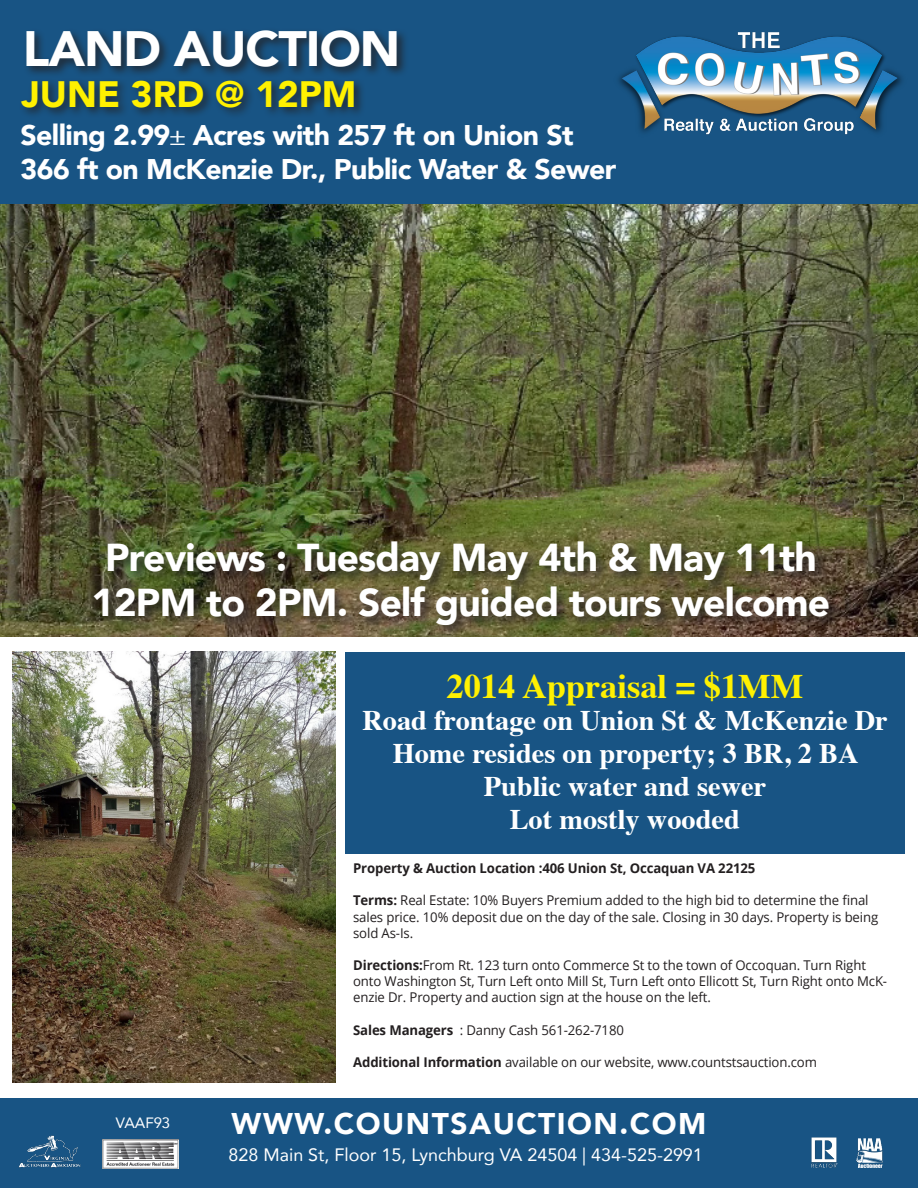
<style>
.page{position:relative;width:918px;height:1188px;background:#fff}
.page>*{position:absolute;margin:0;border:0;box-sizing:border-box;transform-origin:0 0}
.t1{font:900 49.65px "Avenir";letter-spacing:-.02em;color:#fff}
.t2{font:900 38.85px/44.8px "Avenir";letter-spacing:-.02em;color:#fff;text-align:center}
.t3{font:900 36.75px "Avenir";color:#fff101}
.t4{font:700 34.35px "Times";color:#fff101}
.t5{font:900 29.85px "Avenir";letter-spacing:.05em;color:#fff}
.t6{font:700 28.35px/32.8px "Times";color:#fff;text-align:center}
.t7{font:900 28.35px/34px "Avenir";letter-spacing:-.02em;color:#fff}
.t8{font:18px "Avenir";color:#fff}
.t9{font:15px "Avenir";color:#fff}
.t10{font:13.5px/16.2px "Open Sans";letter-spacing:-.01em;color:#231f20}
.t11{font:700 13.5px "Open Sans";letter-spacing:-.01em;color:#231f20}
.s1{font-family:"Times";font-weight:400}
.s2{font-weight:700}
</style>
<div class="page">
<div style="left:345px;top:652px;width:559px;height:202px;background:#185484"></div>
<div style="left:0;top:0;width:918px;height:204px;background:#185484"></div>
<div style="left:23px;top:27px;width:386px;height:52px;background:#231f20;opacity:.75"></div>
<div style="left:19px;top:77px;width:347px;height:42px;background:#231f20;opacity:.75"></div>
<div style="left:0;top:1099px;width:918px;height:89px;background:#185484"></div>
<img style="left:19px;top:1135px;width:62px;height:33px">
<img style="left:856px;top:1139px;width:27px;height:28px">
<img style="left:811px;top:1137px;width:27px;height:31px">
<img style="left:103px;top:1139px;width:76px;height:30px">
<img style="left:618px;top:32px;width:284px;height:103px">
<img style="left:12px;top:652px;width:323px;height:430px">
<img style="left:0;top:204px;width:918px;height:432px">
<div style="left:92px;top:539px;width:748px;height:98px;background:#231f20;opacity:.75"></div>
<p class="t1" style="left:23px;top:6px;width:379px">LAND AUCTION</p>
<p class="t3" style="left:22px;top:63px;width:336px">JUNE 3RD @ 12PM</p>
<p class="t7" style="left:21px;top:117px;width:597px">Selling 2.99<span class="s1">±</span> Acres with 257 ft on Union St<br>366 ft on McKenzie Dr., Public Water &amp; Sewer</p>
<p class="t2" style="left:92px;top:534px;width:740px">Previews : Tuesday May 4th &amp; May 11th<br>12PM to 2PM. Self guided tours welcome</p>
<p class="t4" style="left:447px;top:653px;width:358px">2014 Appraisal = $1MM</p>
<p class="t6" style="left:362px;top:701px;width:527px">Road frontage on Union St &amp; McKenzie Dr</p>
<p class="t6" style="left:393px;top:734px;width:467px">Home resides on property; 3 BR, 2 BA<br>Public water and sewer</p>
<p class="t6" style="left:510px;top:800px;width:232px">Lot mostly wooded</p>
<p class="t9" style="left:116px;top:1111px;width:56px">VAAF93</p>
<p class="t11" style="left:353px;top:859px;width:404px">Property &amp; Auction Location :406 Union St, Occaquan VA 22125</p>
<p class="t10" style="left:353px;top:892px;width:527px"><span class="s2">Terms:</span> Real Estate: 10% Buyers Premium added to the high bid to determine the final sales price. 10% deposit due on the day of the sale. Closing in 30 days. Property is being sold As-Is.</p>
<p class="t10" style="left:353px;top:957px;width:536px"><span class="s2">Directions:</span>From Rt. 123 turn onto Commerce St to the town of Occoquan. Turn Right onto Washington St, Turn Left onto Mill St, Turn Left onto Ellicott St, Turn Right onto McK&shy;enzie Dr. Property and auction sign at the house on the left.</p>
<p class="t10" style="left:353px;top:1021px;width:272px"><span class="s2">Sales Managers</span> : Danny Cash 561-262-7180</p>
<p class="t10" style="left:353px;top:1054px;width:465px"><span class="s2">Additional Information</span> available on our website, www.countstsauction.com</p>
<p class="t5" style="left:232px;top:1098px;width:476px">WWW.COUNTSAUCTION.COM</p>
<p class="t8" style="left:229px;top:1140px;width:476px">828 Main St, Floor 15, Lynchburg VA 24504 | 434-525-2991</p>
</div>
